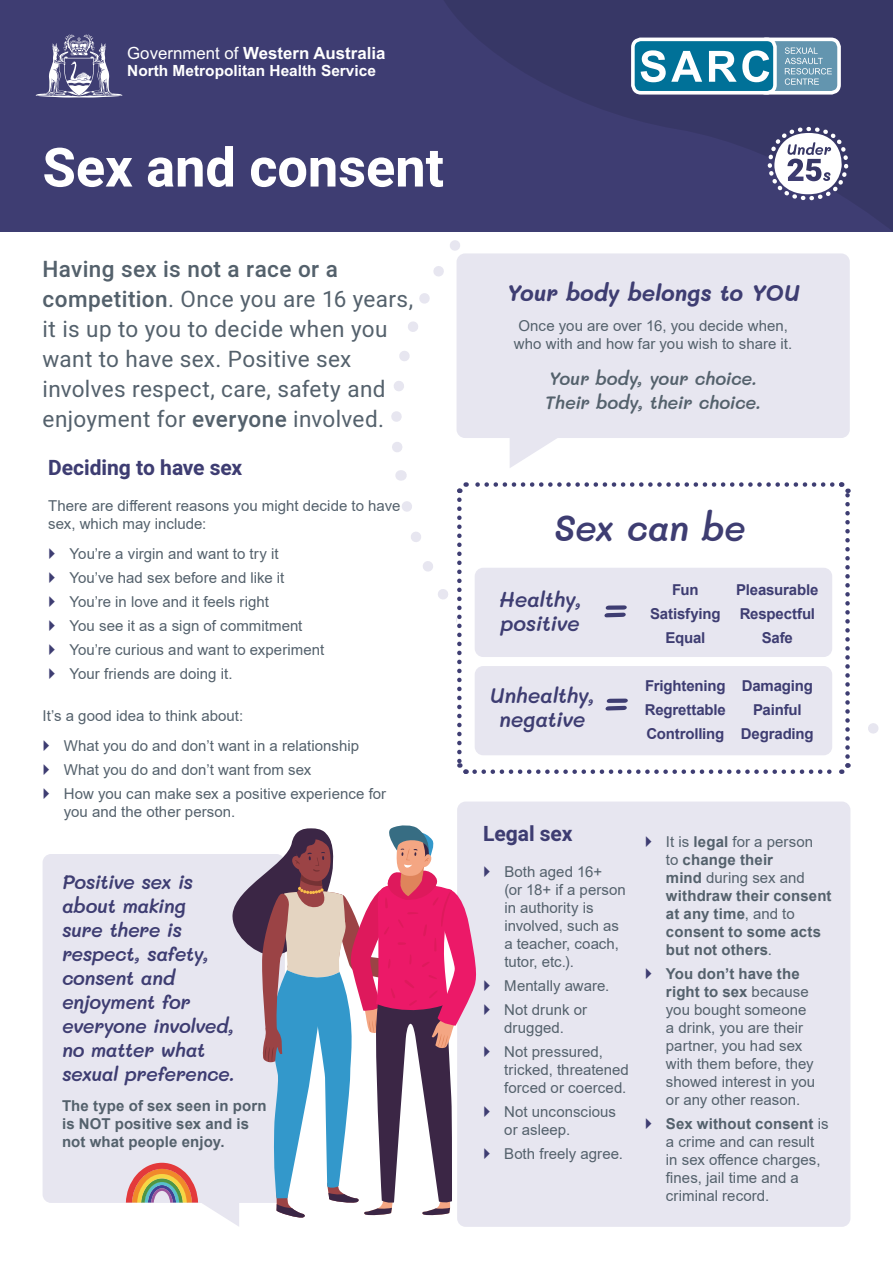
<style>
.page{position:relative;width:893px;height:1263px;background:#fff}
.page>*{position:absolute;margin:0;border:0;box-sizing:border-box;transform-origin:0 0}
.t1{font:700 54px "Heebo";color:#fff}
.t2{font:italic 600 36px "Mali";letter-spacing:-.02em;color:#3e3d72}
.t3{font:22.5px/30px "Heebo";letter-spacing:.015em;color:#54616c}
.t4{font:italic 700 22.5px "Mali";letter-spacing:-.01em;color:#3e3d72}
.t5{font:italic 600 21px/24px "Mali";letter-spacing:-.02em;color:#3e3d72}
.t6{font:700 21px "Heebo";color:#3e3d72}
.t7{font:italic 600 19.5px/24px "Mali";letter-spacing:-.03em;color:#3e3d72}
.t8{font:italic 600 18px/24px "Mali";letter-spacing:-.02em;color:#54616c}
.t9{font:700 16.8px "Arial";color:#fff}
.t10{font:700 15.45px "Arial";color:#fff}
.t11{font:15px/18px "Arial";letter-spacing:.005em;color:#54616c}
.t12{font:700 15px/18px "Arial";letter-spacing:.01em;color:#54616c}
.t13{font:700 15px/24px "Arial";letter-spacing:-.01em;color:#3e3d72;text-align:center}
.s1{font-weight:400}
.s2{font-weight:500}
.s3{font-weight:700}
</style>
<div class="page">
<svg style="left:391px;top:240px;width:72px;height:232px"></svg>
<div style="left:457px;top:801px;width:393px;height:426px;background:#e7e6f0;border-radius:9px"></div>
<div style="left:457px;top:253px;width:393px;height:185px;background:#e7e6f0;border-radius:9px"></div>
<div style="left:43px;top:854px;width:242px;height:349px;background:#e7e6f0;border-radius:9px"></div>
<svg style="left:510px;top:438px;width:47px;height:30px"></svg>
<div style="left:0;top:0;width:893px;height:232px;background:#3e3d72"></div>
<svg style="left:444px;top:0;width:449px;height:231px"></svg>
<div style="left:758px;top:39px;width:81px;height:54px;background:#6395af;border-radius:8px"></div>
<div style="left:756px;top:38px;width:85px;height:57px;border:4px solid #fff;border-radius:8px"></div>
<div style="left:633px;top:39px;width:142px;height:54px;background:#007198;border-radius:8px"></div>
<div style="left:631px;top:38px;width:146px;height:57px;border:4px solid #fff;border-radius:8px"></div>
<svg style="left:641px;top:50px;width:128px;height:32px"></svg>
<svg style="left:785px;top:47px;width:47px;height:38px"></svg>
<svg style="left:36px;top:34px;width:86px;height:64px"></svg>
<svg style="left:456px;top:482px;width:395px;height:292px"></svg>
<svg style="left:126px;top:825px;width:350px;height:402px"></svg>
<svg style="left:765px;top:125px;width:88px;height:78px"></svg>
<p class="t9" style="left:127px;top:42px;width:260px"><span class="s1">Government of</span> Western Australia</p>
<p class="t10" style="left:127px;top:60px;width:250px">North Metropolitan Health Service</p>
<h1 class="t1" style="left:43px;top:130px;width:403px">Sex and consent</h1>
<h3 class="t3" style="left:43px;top:253px;width:372px"><span class="s2">Having sex is not a race or a competition</span>. Once you are 16 years, it is up to you to decide when you want to have sex. Positive sex involves respect, care, safety and enjoyment for <span class="s2">everyone</span> involved.</h3>
<h3 class="t6" style="left:48px;top:453px;width:196px">Deciding to have sex</h3>
<p class="t11" style="left:48px;top:496px;width:354px">There are different reasons you might decide to have sex, which may include:</p>
<p class="t11" style="left:69px;top:541px;width:256px;line-height:24px">You’re a virgin and want to try it<br>You’ve had sex before and like it<br>You’re in love and it feels right<br>You see it as a sign of commitment<br>You’re curious and want to experiment<br>Your friends are doing it.</p>
<h3 class="t4" style="left:507px;top:280px;width:294px">Your body belongs to YOU</h3>
<p class="t11" style="left:514px;top:316px;width:280px">Once you are over 16, you decide when, who with and how far you wish to share it.</p>
<p class="t8" style="left:545px;top:366px;width:218px">Your body, your choice.<br>Their body, their choice.</p>
<h2 class="t2" style="left:554px;top:507px;width:194px">Sex can be</h2>
<p class="t13" style="left:650px;top:577px;width:72px">Fun<br>Satisfying<br>Equal</p>
<p class="t13" style="left:645px;top:673px;width:83px;text-align:justify">Frightening Regrettable Controlling</p>
<p class="t13" style="left:736px;top:577px;width:84px">Pleasurable<br>Respectful<br>Safe</p>
<h3 class="t5" style="left:499px;top:587px;width:84px">Healthy, positive</h3>
<p class="t13" style="left:741px;top:673px;width:74px">Damaging<br>Painful<br>Degrading</p>
<h3 class="t5" style="left:490px;top:683px;width:106px">Unhealthy,</h3>
<p class="t11" style="left:43px;top:706px;width:202px">It’s a good idea to think about:</p>
<h3 class="t5" style="left:499px;top:707px;width:88px">negative</h3>
<p class="t11" style="left:64px;top:733px;width:324px;line-height:24px">What you do and don’t want in a relationship<br>What you do and don’t want from sex<br>How you can make sex a positive experience for</p>
<p class="t11" style="left:64px;top:802px;width:173px">you and the other person.</p>
<h3 class="t7" style="left:62px;top:870px;width:175px">Positive sex is about making<br>sure there is respect, safety, consent and enjoyment for everyone involved, no matter what sexual preference.</h3>
<p class="t12" style="left:62px;top:1096px;width:206px">The type of sex seen in porn is NOT positive sex and is not what people enjoy.</p>
<h3 class="t6" style="left:483px;top:819px;width:91px">Legal sex</h3>
<p class="t11" style="left:504px;top:862px;width:123px">Both aged 16+<br>(or 18+ if a person in authority is involved, such as a teacher, coach, tutor, etc.).</p>
<p class="t11" style="left:504px;top:973px;width:107px;line-height:24px">Mentally aware.<br>Not drunk or</p>
<p class="t11" style="left:504px;top:1015px;width:100px;line-height:24px">drugged.<br>Not pressured,</p>
<p class="t11" style="left:504px;top:1060px;width:126px">tricked, threatened forced or coerced.</p>
<p class="t11" style="left:504px;top:1102px;width:113px">Not unconscious or asleep.</p>
<p class="t11" style="left:504px;top:1144px;width:120px">Both freely agree.</p>
<p class="t12" style="left:666px;top:832px;width:167px"><span class="s1">It is</span> legal <span class="s1">for a person<br>to</span> change their<br>mind <span class="s1">during sex and </span>withdraw their consent at any time<span class="s1">, and to </span>consent to some acts but not others<span class="s1">.</span></p>
<p class="t11" style="left:666px;top:964px;width:151px"><span class="s3">You don’t have the right to sex</span> because you bought someone a drink, you are their partner, you had sex with them before, they showed interest in you or any other reason.</p>
<p class="t11" style="left:666px;top:1114px;width:164px"><span class="s3">Sex without consent</span> is a crime and can result in sex offence charges, fines, jail time and a criminal record.</p>
</div>
